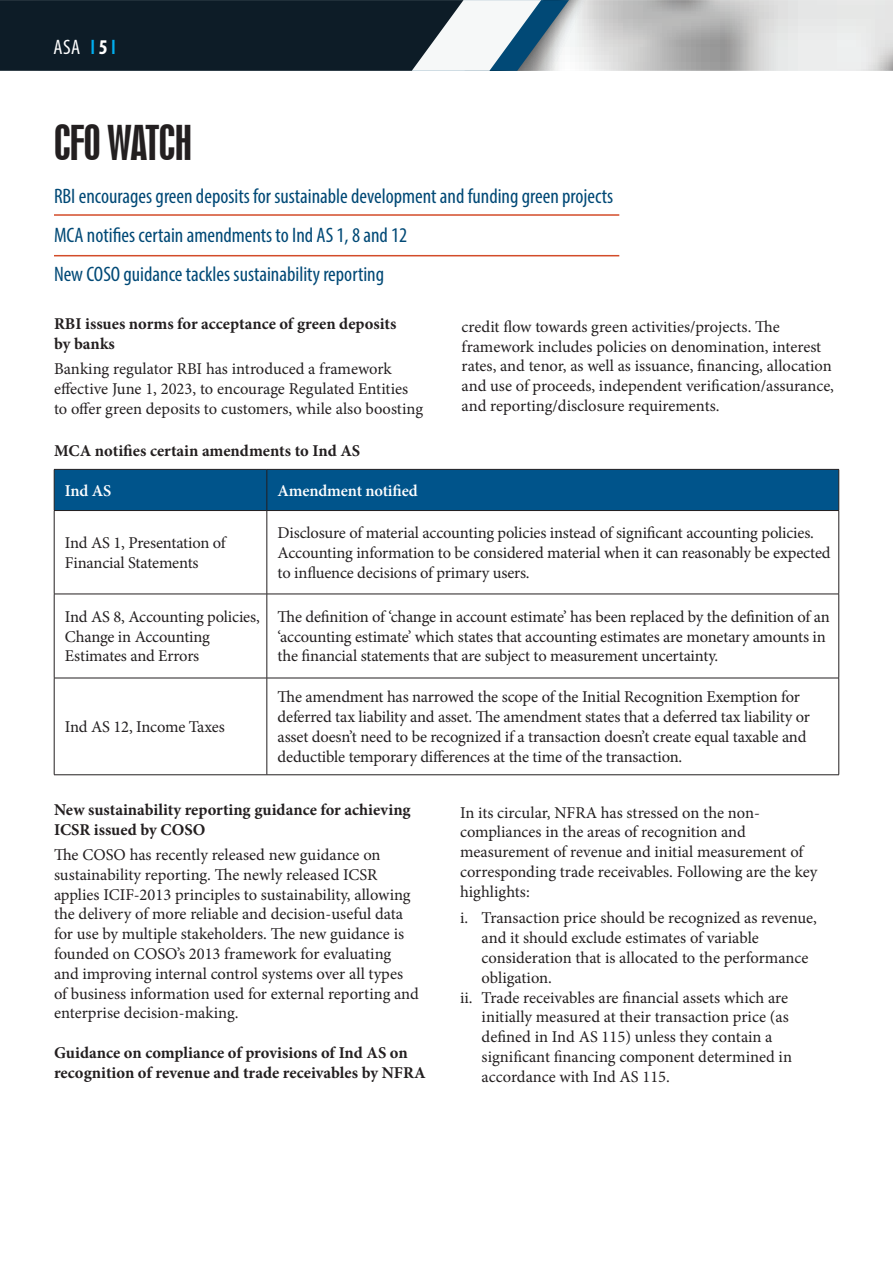
<style>
.page{position:relative;width:893px;height:1263px;background:#fff}
.page>*{position:absolute;margin:0;border:0;box-sizing:border-box;transform-origin:0 0}
.t1{font:45px "Swiss 924 BT Regular B";letter-spacing:-.01em;color:#231f20}
.t2{font:condensed 21px/38.8px "Myriad Pro";color:#014976}
.t3{font:condensed 21px "Myriad Pro";color:#fff}
.t4{font:16.5px/19.8px "Minion Pro";letter-spacing:-.005em;color:#231f20}
.t5{font:700 16.5px/19.8px "Minion Pro";color:#231f20}
.t6{font:600 16.5px "Minion Pro";letter-spacing:-.01em;color:#fff}
.s1{font-weight:600;color:#00aeef}
.s2{font-weight:700}
</style>
<div class="page">
<svg style="left:0;top:0;width:893px;height:71px;background:#6d777e"></svg>
<hr style="left:54px;top:214px;width:565px;height:2px;background:#d34c29">
<hr style="left:54px;top:255px;width:565px;height:1px;background:#d34c29">
<div style="left:55px;top:470px;width:783px;height:40px;background:#00548b"></div>
<hr style="left:54px;top:469px;width:213px;height:1px;background:#231f20">
<hr style="left:54px;top:470px;width:1px;height:40px;background:#231f20">
<hr style="left:267px;top:469px;width:572px;height:1px;background:#231f20">
<hr style="left:267px;top:470px;width:1px;height:40px;background:#231f20">
<hr style="left:838px;top:470px;width:1px;height:40px;background:#231f20">
<hr style="left:54px;top:510px;width:213px;height:1px;background:#231f20">
<hr style="left:54px;top:511px;width:1px;height:83px;background:#231f20">
<hr style="left:267px;top:510px;width:572px;height:1px;background:#231f20">
<hr style="left:267px;top:511px;width:1px;height:83px;background:#231f20">
<hr style="left:838px;top:511px;width:1px;height:83px;background:#231f20">
<hr style="left:54px;top:594px;width:213px;height:1px;background:#231f20">
<hr style="left:54px;top:594px;width:1px;height:84px;background:#231f20">
<hr style="left:267px;top:594px;width:572px;height:1px;background:#231f20">
<hr style="left:267px;top:594px;width:1px;height:84px;background:#231f20">
<hr style="left:838px;top:594px;width:1px;height:84px;background:#231f20">
<hr style="left:54px;top:678px;width:213px;height:1px;background:#231f20">
<hr style="left:54px;top:678px;width:1px;height:97px;background:#231f20">
<hr style="left:267px;top:678px;width:572px;height:1px;background:#231f20">
<hr style="left:267px;top:678px;width:1px;height:97px;background:#231f20">
<hr style="left:838px;top:678px;width:1px;height:97px;background:#231f20">
<hr style="left:54px;top:774px;width:213px;height:1px;background:#231f20">
<hr style="left:267px;top:774px;width:572px;height:1px;background:#231f20">
<p class="t3" style="left:54px;top:34px;width:64px">ASA <span class="s1">I</span><span class="s2">5</span><span class="s1">I</span></p>
<h1 class="t1" style="left:54px;top:115px;width:139px">CFO WATCH</h1>
<p class="t2" style="left:54px;top:176px;width:561px">RBI encourages green deposits for sustainable development and funding green projects<br>MCA notifies certain amendments to Ind AS 1, 8 and 12<br>New COSO guidance tackles sustainability reporting</p>
<p class="t5" style="left:54px;top:314px;width:344px">RBI issues norms for acceptance of green deposits by banks</p>
<p class="t4" style="left:54px;top:359px;width:371px">Banking regulator RBI has introduced a framework effective June 1, 2023, to encourage Regulated Entities to offer green deposits to customers, while also boosting</p>
<p class="t5" style="left:54px;top:441px;width:308px">MCA notifies certain amendments to Ind AS</p>
<p class="t6" style="left:65px;top:479px;width:48px">Ind AS</p>
<p class="t6" style="left:278px;top:479px;width:142px">Amendment notified</p>
<p class="t4" style="left:462px;top:317px;width:374px">credit flow towards green activities/projects. The framework includes policies on denomination, interest rates, and tenor, as well as issuance, financing, allocation and use of proceeds, independent verification/assurance, and reporting/disclosure requirements.</p>
<p class="t4" style="left:65px;top:533px;width:162px">Ind AS 1, Presentation of<br>Financial Statements</p>
<p class="t4" style="left:278px;top:523px;width:554px">Disclosure of material accounting policies instead of significant accounting policies.<br>Accounting information to be considered material when it can reasonably be expected to influence decisions of primary users.</p>
<p class="t4" style="left:65px;top:607px;width:196px">Ind AS 8, Accounting policies,<br>Change in Accounting<br>Estimates and Errors</p>
<p class="t4" style="left:278px;top:607px;width:554px">The definition of ‘change in account estimate’ has been replaced by the definition of an ‘accounting estimate’ which states that accounting estimates are monetary amounts in the financial statements that are subject to measurement uncertainty.</p>
<p class="t4" style="left:278px;top:687px;width:534px">The amendment has narrowed the scope of the Initial Recognition Exemption for deferred tax liability and asset. The amendment states that a deferred tax liability or asset doesn’t need to be recognized if a transaction doesn’t create equal taxable and deductible temporary differences at the time of the transaction.</p>
<p class="t5" style="left:54px;top:800px;width:358px">New sustainability reporting guidance for achieving<br>ICSR issued by COSO</p>
<p class="t4" style="left:54px;top:845px;width:366px">The COSO has recently released new guidance on sustainability reporting. The newly released ICSR applies ICIF-2013 principles to sustainability, allowing the delivery of more reliable and decision-useful data for use by multiple stakeholders. The new guidance is founded on COSO’s 2013 framework for evaluating and improving internal control systems over all types of business information used for external reporting and enterprise decision-making.</p>
<p class="t5" style="left:54px;top:1043px;width:373px">Guidance on compliance of provisions of Ind AS on recognition of revenue and trade receivables by NFRA</p>
<p class="t4" style="left:65px;top:717px;width:161px">Ind AS 12, Income Taxes</p>
<p class="t4" style="left:460px;top:802px;width:359px">In its circular, NFRA has stressed on the non&shy;compliances in the areas of recognition and measurement of revenue and initial measurement of corresponding trade receivables. Following are the key highlights:</p>
<p class="t4" style="left:460px;top:908px;width:358px">i. Transaction price should be recognized as revenue,</p>
<p class="t4" style="left:482px;top:928px;width:279px">and it should exclude estimates of variable</p>
<p class="t4" style="left:482px;top:948px;width:328px">consideration that is allocated to the performance</p>
<p class="t4" style="left:482px;top:968px;width:72px">obligation.</p>
<p class="t4" style="left:460px;top:987px;width:330px">ii. Trade receivables are financial assets which are</p>
<p class="t4" style="left:482px;top:1007px;width:309px">initially measured at their transaction price (as</p>
<p class="t4" style="left:482px;top:1027px;width:292px">defined in Ind AS 115) unless they contain a</p>
<p class="t4" style="left:482px;top:1047px;width:312px">significant financing component determined in</p>
<p class="t4" style="left:482px;top:1067px;width:190px">accordance with Ind AS 115.</p>
</div>
